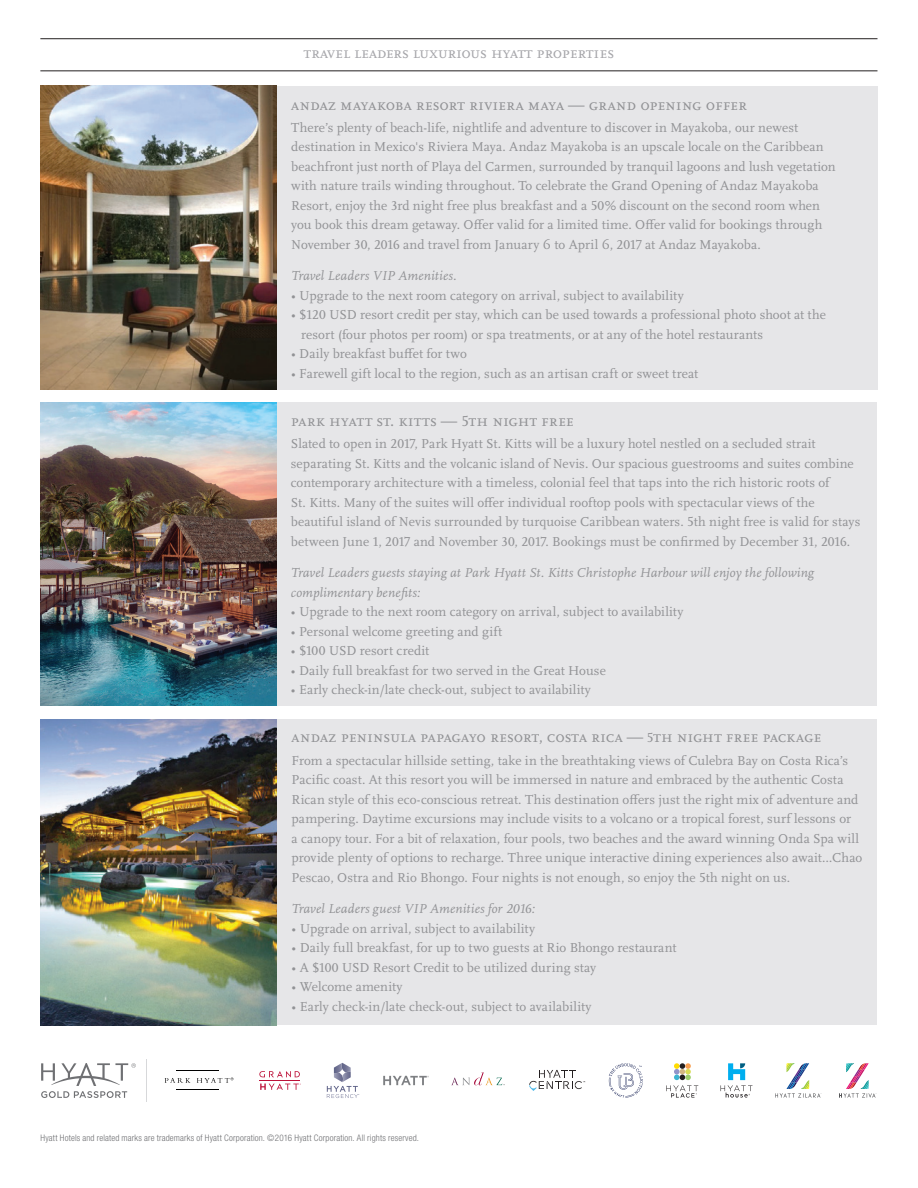
<style>
.page{position:relative;width:918px;height:1188px;background:#fff}
.page>*{position:absolute;margin:0;border:0;box-sizing:border-box;transform-origin:0 0}
.t1{font:16.5px "Scala OT";letter-spacing:-.005em;color:#919295}
.t2{font:16.5px "Scala OT";color:#a6a6aa}
.t3{font:16.5px "Scala OT";letter-spacing:.015em;color:#919295}
.t4{font:13.5px/19.5px "Scala OT";letter-spacing:.005em;color:#919295}
.t5{font:italic 13.5px/19.5px "Scala OT";letter-spacing:.015em;color:#919295}
.t6{font:300 condensed 9px "Helvetica Neue LT Std";letter-spacing:.02em;color:#6f7073}
.s1{font-size:15px}
.s2{font-size:13.5px}
</style>
<div class="page">
<svg style="left:41px;top:1063px;width:95px;height:35px"></svg>
<hr style="left:146px;top:1059px;width:1px;height:42px;background:#d7d8da">
<svg style="left:451px;top:1072px;width:54px;height:13px"></svg>
<svg style="left:666px;top:1063px;width:32px;height:35px"></svg>
<svg style="left:721px;top:1063px;width:32px;height:35px"></svg>
<svg style="left:383px;top:1076px;width:46px;height:9px"></svg>
<svg style="left:165px;top:1078px;width:26px;height:5px"></svg>
<hr style="left:176px;top:1071px;width:42px;height:1px;background:#000">
<hr style="left:176px;top:1090px;width:42px;height:1px;background:#000">
<svg style="left:197px;top:1077px;width:37px;height:6px"></svg>
<svg style="left:609px;top:1063px;width:34px;height:35px"></svg>
<svg style="left:259px;top:1071px;width:42px;height:19px"></svg>
<svg style="left:529px;top:1070px;width:56px;height:21px"></svg>
<svg style="left:327px;top:1063px;width:33px;height:35px"></svg>
<svg style="left:775px;top:1063px;width:46px;height:35px"></svg>
<svg style="left:839px;top:1063px;width:37px;height:35px"></svg>
<hr style="left:40px;top:38px;width:837px;height:1px;background:#231f20">
<hr style="left:40px;top:70px;width:837px;height:1px;background:#231f20">
<div style="left:41px;top:402px;width:836px;height:304px;background:#e6e6e8"></div>
<img style="left:41px;top:402px;width:236px;height:304px">
<div style="left:41px;top:86px;width:837px;height:304px;background:#e6e6e8"></div>
<img style="left:41px;top:86px;width:236px;height:304px">
<div style="left:41px;top:720px;width:836px;height:305px;background:#e6e6e8"></div>
<img style="left:41px;top:720px;width:236px;height:305px">
<p class="t2" style="left:304px;top:44px;width:312px">travel leaders luxurious hyatt properties</p>
<p class="t1" style="left:291px;top:95px;width:457px">andaz mayakoba resort riviera maya — grand opening offer</p>
<p class="t4" style="left:291px;top:118px;width:546px">There’s plenty of beach-life, nightlife and adventure to discover in Mayakoba, our newest destination in Mexico's Riviera Maya. Andaz Mayakoba is an upscale locale on the Caribbean beachfront just north of Playa del Carmen, surrounded by tranquil lagoons and lush vegetation with nature trails winding throughout. To celebrate the Grand Opening of Andaz Mayakoba Resort, enjoy the 3rd night free plus breakfast and a 50% discount on the second room when you book this dream getaway. Offer valid for a limited time. Offer valid for bookings through November 30, 2016 and travel from January 6 to April 6, 2017 at Andaz Mayakoba.</p>
<p class="t5" style="left:291px;top:266px;width:167px">Travel Leaders VIP Amenities.</p>
<p class="t4" style="left:291px;top:286px;width:394px">• Upgrade to the next room category on arrival, subject to availability</p>
<p class="t4" style="left:301px;top:305px;width:526px;text-indent:-10px">• $120 USD resort credit per stay, which can be used towards a professional photo shoot at the resort (four photos per room) or spa treatments, or at any of the hotel restaurants</p>
<p class="t4" style="left:291px;top:344px;width:177px">• Daily breakfast buffet for two</p>
<p class="t4" style="left:291px;top:364px;width:408px">• Farewell gift local to the region, such as an artisan craft or sweet treat</p>
<p class="t3" style="left:291px;top:412px;width:284px">park hyatt st. kitts — <span class="s1">5</span>th night free</p>
<p class="t4" style="left:291px;top:434px;width:571px">Slated to open in 2017, Park Hyatt St. Kitts will be a luxury hotel nestled on a secluded strait separating St. Kitts and the volcanic island of Nevis. Our spacious guestrooms and suites combine contemporary architecture with a timeless, colonial feel that taps into the rich historic roots of<br>St. Kitts. Many of the suites will offer individual rooftop pools with spectacular views of the beautiful island of Nevis surrounded by turquoise Caribbean waters. 5th night free is valid for stays between June 1, 2017 and November 30, 2017. Bookings must be confirmed by December 31, 2016.</p>
<p class="t5" style="left:291px;top:563px;width:524px">Travel Leaders guests staying at Park Hyatt St. Kitts Christophe Harbour will enjoy the following complimentary benefits:</p>
<p class="t4" style="left:291px;top:602px;width:394px">• Upgrade to the next room category on arrival, subject to availability</p>
<p class="t4" style="left:291px;top:622px;width:213px">• Personal welcome greeting and gift</p>
<p class="t4" style="left:291px;top:641px;width:140px">• $100 USD resort credit</p>
<p class="t4" style="left:291px;top:661px;width:317px">• Daily full breakfast for two served in the Great House</p>
<p class="t4" style="left:291px;top:680px;width:302px">• Early check-in/late check-out, subject to availability</p>
<p class="t1" style="left:292px;top:728px;width:531px">andaz peninsula papagayo resort, costa rica — <span class="s2">5</span>th night free package</p>
<p class="t4" style="left:292px;top:751px;width:572px">From a spectacular hillside setting, take in the breathtaking views of Culebra Bay on Costa Rica’s Pacific coast. At this resort you will be immersed in nature and embraced by the authentic Costa Rican style of this eco-conscious retreat. This destination offers just the right mix of adventure and pampering. Daytime excursions may include visits to a volcano or a tropical forest, surf lessons or<br>a canopy tour. For a bit of relaxation, four pools, two beaches and the award winning Onda Spa will provide plenty of options to recharge. Three unique interactive dining experiences also await…Chao Pescao, Ostra and Rio Bhongo. Four nights is not enough, so enjoy the 5th night on us.</p>
<p class="t5" style="left:292px;top:900px;width:245px">Travel Leaders guest VIP Amenities for 2016:</p>
<p class="t4" style="left:292px;top:919px;width:245px">• Upgrade on arrival, subject to availability</p>
<p class="t4" style="left:292px;top:939px;width:386px">• Daily full breakfast, for up to two guests at Rio Bhongo restaurant</p>
<p class="t4" style="left:292px;top:958px;width:306px">• A $100 USD Resort Credit to be utilized during stay</p>
<p class="t4" style="left:292px;top:978px;width:113px">• Welcome amenity</p>
<p class="t4" style="left:292px;top:997px;width:302px">• Early check-in/late check-out, subject to availability</p>
<p class="t6" style="left:41px;top:1133px;width:380px">Hyatt Hotels and related marks are trademarks of Hyatt Corporation. ©2016 Hyatt Corporation. All rights reserved.</p>
</div>
